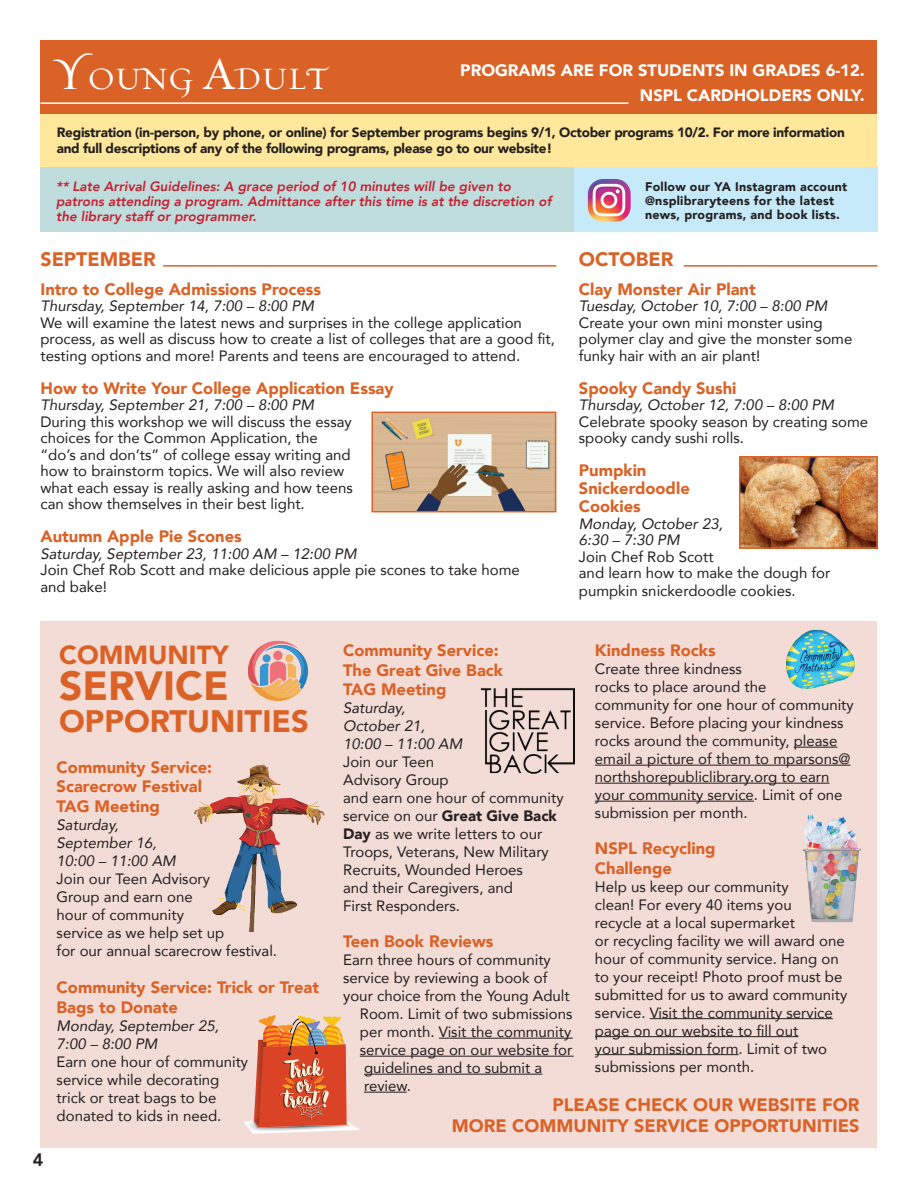
<style>
.page{position:relative;width:918px;height:1188px;background:#fff}
.page>*{position:absolute;margin:0;border:0;box-sizing:border-box;transform-origin:0 0}
.t1{font:900 40.65px "Avenir";color:#da6226}
.t2{font:31.5px "Natura Swashes";color:#fff}
.t3{font:900 31.05px "Avenir";color:#da6226}
.t4{font:900 26.1px "Avenir";color:#da6226}
.t5{font:900 19.5px "Avenir";color:#da6226}
.t6{font:900 18px/21px "Avenir";color:#da6226;text-align:right}
.t7{font:800 18px "Avenir";color:#231f20}
.t8{font:900 16.5px/19.5px "Avenir";color:#da6226}
.t9{font:900 16.5px/25.2px "Avenir";color:#fff;text-align:right}
.t10{font:15px/18px "Avenir";color:#231f20}
.t11{font:italic 15px/18px "Avenir";color:#231f20}
.t12{font:900 13.5px/16.5px "Avenir";letter-spacing:-.02em;color:#231f20}
.t13{font:italic 800 13.5px/15px "Avenir";color:#c41f32}
.t14{font:900 12.45px/14px "Avenir";letter-spacing:.02em;color:#231f20}
.s1{font-size:45px}
.s2{font-weight:900}
</style>
<div class="page">
<div style="left:574px;top:166px;width:304px;height:66px;background:#c6eafa"></div>
<div style="left:40px;top:166px;width:534px;height:66px;background:#bfdddc"></div>
<div style="left:40px;top:40px;width:837px;height:77px;background:#da6226"></div>
<hr style="left:40px;top:102px;width:589px;height:2px;background:#fff">
<img style="left:588px;top:179px;width:43px;height:43px">
<img style="left:374px;top:415px;width:179px;height:94px">
<div style="left:371px;top:412px;width:185px;height:100px;border:2px solid #da6226"></div>
<div style="left:40px;top:114px;width:838px;height:52px;background:#ffe89b"></div>
<div style="left:40px;top:621px;width:837px;height:527px;background:#f3dbd6"></div>
<svg style="left:248px;top:641px;width:60px;height:60px"></svg>
<img style="left:803px;top:814px;width:58px;height:109px">
<hr style="left:439px;top:1038px;width:134px;height:1px;background:#231f20">
<hr style="left:360px;top:1056px;width:214px;height:1px;background:#231f20">
<hr style="left:364px;top:1074px;width:178px;height:1px;background:#231f20">
<hr style="left:364px;top:1092px;width:43px;height:1px;background:#231f20">
<hr style="left:794px;top:747px;width:43px;height:1px;background:#231f20">
<hr style="left:595px;top:765px;width:255px;height:1px;background:#231f20">
<hr style="left:595px;top:783px;width:235px;height:1px;background:#231f20">
<hr style="left:595px;top:801px;width:159px;height:1px;background:#231f20">
<hr style="left:650px;top:1018px;width:183px;height:1px;background:#231f20">
<hr style="left:595px;top:1036px;width:203px;height:1px;background:#231f20">
<hr style="left:595px;top:1054px;width:144px;height:1px;background:#231f20">
<img style="left:786px;top:629px;width:69px;height:60px">
<img style="left:480px;top:688px;width:94px;height:86px">
<img style="left:195px;top:765px;width:130px;height:167px">
<hr style="left:163px;top:265px;width:393px;height:2px;background:#da6226">
<hr style="left:684px;top:265px;width:194px;height:2px;background:#da6226">
<img style="left:243px;top:1121px;width:117px;height:13px">
<img style="left:252px;top:1121px;width:101px;height:8px">
<img style="left:251px;top:1015px;width:96px;height:112px">
<img style="left:742px;top:459px;width:133px;height:87px">
<div style="left:739px;top:456px;width:139px;height:93px;border:2px solid #da6226"></div>
<h2 class="t2" style="left:52px;top:60px;width:279px"><span class="s1">Y</span>oung <span class="s1">A</span>dult</h2>
<p class="t9" style="left:460px;top:57px;width:406px">PROGRAMS ARE FOR STUDENTS IN GRADES 6-12.<br>NSPL CARDHOLDERS ONLY.</p>
<p class="t12" style="left:57px;top:123px;width:789px">Registration (in-person, by phone, or online) for September programs begins 9/1, October programs 10/2. For more information and full descriptions of any of the following programs, please go to our website!</p>
<p class="t13" style="left:56px;top:179px;width:497px">** Late Arrival Guidelines: A grace period of 10 minutes will be given to patrons attending a program. Admittance after this time is at the discretion of the library staff or programmer.</p>
<h3 class="t5" style="left:40px;top:243px;width:117px">SEPTEMBER</h3>
<p class="t8" style="left:40px;top:279px;width:282px">Intro to College Admissions Process</p>
<p class="t11" style="left:40px;top:297px;width:275px">Thursday, September 14, 7:00 – 8:00 PM</p>
<p class="t10" style="left:40px;top:314px;width:516px;line-height:16.5px">We will examine the latest news and surprises in the college application process, as well as discuss how to create a list of colleges that are a good fit, testing options and more! Parents and teens are encouraged to attend.</p>
<p class="t8" style="left:40px;top:378px;width:355px">How to Write Your College Application Essay</p>
<p class="t11" style="left:40px;top:396px;width:275px">Thursday, September 21, 7:00 – 8:00 PM</p>
<p class="t10" style="left:40px;top:413px;width:314px;line-height:16.5px">During this workshop we will discuss the essay choices for the Common Application, the “do’s and don’ts” of college essay writing and how to brainstorm topics. We will also review what each essay is really asking and how teens can show themselves in their best light.</p>
<p class="t8" style="left:40px;top:526px;width:203px">Autumn Apple Pie Scones</p>
<p class="t11" style="left:40px;top:544px;width:318px">Saturday, September 23, 11:00 AM – 12:00 PM</p>
<p class="t10" style="left:40px;top:561px;width:481px;line-height:16.5px">Join Chef Rob Scott and make delicious apple pie scones to take home and bake!</p>
<p class="t14" style="left:645px;top:179px;width:204px">Follow our YA Instagram account @nsplibraryteens for the latest news, programs, and book lists.</p>
<h3 class="t5" style="left:579px;top:243px;width:96px">OCTOBER</h3>
<p class="t8" style="left:579px;top:279px;width:178px">Clay Monster Air Plant</p>
<p class="t11" style="left:579px;top:297px;width:250px">Tuesday, October 10, 7:00 – 8:00 PM</p>
<p class="t10" style="left:579px;top:314px;width:275px;line-height:16.5px">Create your own mini monster using polymer clay and give the monster some funky hair with an air plant!</p>
<p class="t8" style="left:579px;top:378px;width:159px">Spooky Candy Sushi</p>
<p class="t11" style="left:579px;top:396px;width:257px">Thursday, October 12, 7:00 – 8:00 PM</p>
<p class="t10" style="left:579px;top:413px;width:291px;line-height:16.5px">Celebrate spooky season by creating some spooky candy sushi rolls.</p>
<p class="t8" style="left:579px;top:461px;width:112px;line-height:18px">Pumpkin<br>Snickerdoodle<br>Cookies</p>
<p class="t11" style="left:579px;top:515px;width:145px;line-height:16.5px">Monday, October 23,<br>6:30 – 7:30 PM</p>
<p class="t10" style="left:579px;top:548px;width:253px;line-height:16.5px">Join Chef Rob Scott<br>and learn how to make the dough for</p>
<p class="t10" style="left:579px;top:582px;width:218px">pumpkin snickerdoodle cookies.</p>
<p class="t7" style="left:33px;top:1145px;width:12px">4</p>
<h3 class="t4" style="left:59px;top:633px;width:171px">COMMUNITY</h3>
<h1 class="t1" style="left:59px;top:651px;width:171px">SERVICE</h1>
<h3 class="t3" style="left:59px;top:695px;width:251px">OPPORTUNITIES</h3>
<p class="t8" style="left:57px;top:757px;width:157px">Community Service:<br>Scarecrow Festival<br>TAG Meeting</p>
<p class="t11" style="left:57px;top:815px;width:121px">Saturday,<br>September 16,<br>10:00 – 11:00 AM</p>
<p class="t10" style="left:57px;top:869px;width:222px">Join our Teen Advisory<br>Group and earn one<br>hour of community<br>service as we help set up<br>for our annual scarecrow festival.</p>
<p class="t8" style="left:57px;top:977px;width:264px">Community Service: Trick or Treat<br>Bags to Donate</p>
<p class="t11" style="left:57px;top:1016px;width:164px">Monday, September 25,<br>7:00 – 8:00 PM</p>
<p class="t10" style="left:57px;top:1052px;width:193px">Earn one hour of community service while decorating trick or treat bags to be donated to kids in need.</p>
<p class="t8" style="left:343px;top:640px;width:161px">Community Service:<br>The Great Give Back<br>TAG Meeting</p>
<p class="t11" style="left:343px;top:699px;width:121px">Saturday,<br>October 21,<br>10:00 – 11:00 AM</p>
<p class="t10" style="left:343px;top:752px;width:222px">Join our Teen<br>Advisory Group<br>and earn one hour of community service on our <span class="s2">Great Give Back<br>Day</span> as we write letters to our<br>Troops, Veterans, New Military<br>Recruits, Wounded Heroes<br>and their Caregivers, and<br>First Responders.</p>
<p class="t8" style="left:343px;top:931px;width:152px">Teen Book Reviews</p>
<p class="t10" style="left:343px;top:950px;width:209px">Earn three hours of community</p>
<p class="t10" style="left:343px;top:968px;width:206px">service by reviewing a book of</p>
<p class="t10" style="left:343px;top:986px;width:228px">your choice from the Young Adult</p>
<p class="t10" style="left:360px;top:1004px;width:214px">Room. Limit of two submissions</p>
<p class="t10" style="left:360px;top:1022px;width:213px">per month. Visit the community</p>
<p class="t10" style="left:360px;top:1040px;width:214px">service page on our website for</p>
<p class="t10" style="left:364px;top:1058px;width:180px">guidelines and to submit a</p>
<p class="t10" style="left:364px;top:1076px;width:48px">review.</p>
<p class="t8" style="left:595px;top:640px;width:122px">Kindness Rocks</p>
<p class="t10" style="left:595px;top:659px;width:260px">Create three kindness<br>rocks to place around the<br>community for one hour of community service. Before placing your kindness rocks around the community, please email a picture of them to mparsons@ northshorepubliclibrary.org to earn your community service. Limit of one submission per month.</p>
<p class="t8" style="left:595px;top:838px;width:122px">NSPL Recycling<br>Challenge</p>
<p class="t10" style="left:595px;top:877px;width:254px">Help us keep our community<br>clean! For every 40 items you<br>recycle at a local supermarket<br>or recycling facility we will award one hour of community service. Hang on to your receipt! Photo proof must be submitted for us to award community service. Visit the community service page on our website to fill out<br>your submission form. Limit of two submissions per month.</p>
<p class="t6" style="left:452px;top:1093px;width:409px">PLEASE CHECK OUR WEBSITE FOR<br>MORE COMMUNITY SERVICE OPPORTUNITIES</p>
</div>
